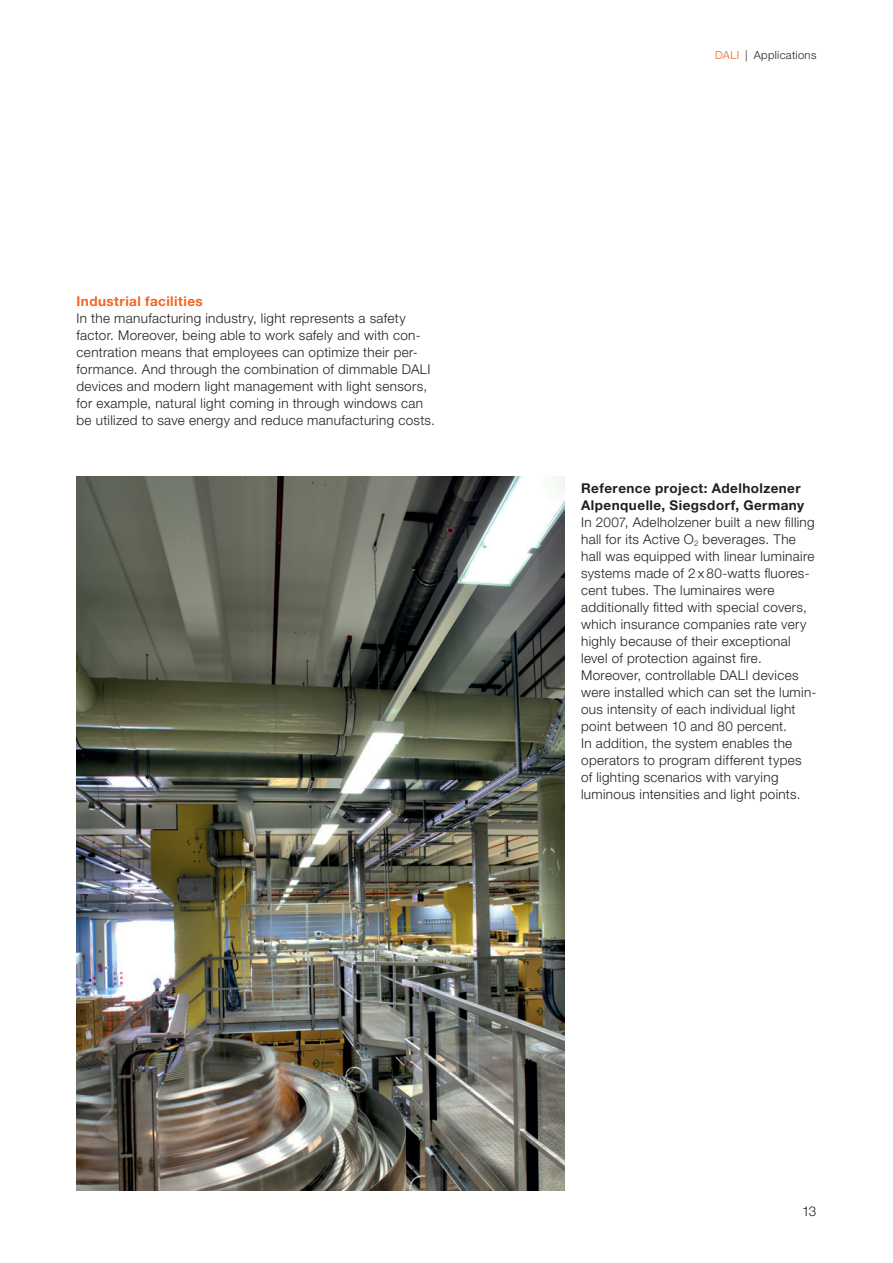
<style>
.page{position:relative;width:893px;height:1263px;background:#fff}
.page>*{position:absolute;margin:0;border:0;box-sizing:border-box;transform-origin:0 0}
.t1{font:300 13.5px/17px "Helvetica Neue LT Pro";letter-spacing:.025em;color:#231f20}
.t2{font:700 13.5px/17px "Helvetica Neue LT Pro";letter-spacing:.035em;color:#231f20}
.t3{font:700 13.5px "Helvetica Neue LT Pro";letter-spacing:.035em;color:#f36421}
.t4{font:300 11.25px "Helvetica Neue LT Pro";letter-spacing:.03em;color:#231f20}
.s1{color:#f36421}
</style>
<div class="page">
<img style="left:77px;top:476px;width:487px;height:715px">
<p class="t3" style="left:77px;top:296px;width:128px">Industrial facilities</p>
<p class="t1" style="left:77px;top:311px;width:360px">In the manufacturing industry, light represents a safety factor. Moreover, being able to work safely and with con&shy;centration means that employees can optimize their per&shy;formance. And through the combination of dimmable DALI devices and modern light management with light sensors, for example, natural light coming in through windows can be utilized to save energy and reduce manufacturing costs.</p>
<p class="t4" style="left:715px;top:51px;width:103px"><span class="s1">DALI</span> | Applications</p>
<p class="t2" style="left:581px;top:481px;width:225px">Reference project: Adelholzener<br>Alpenquelle, Siegsdorf, Germany</p>
<p class="t1" style="left:581px;top:515px;width:237px">In 2007, Adelholzener built a new filling hall for its Active O<sub>2</sub> beverages. The hall was equipped with linear luminaire systems made of 2 x 80-watts fluores&shy;cent tubes. The luminaires were additionally fitted with special covers, which insurance companies rate very highly because of their exceptional level of protection against fire.<br>Moreover, controllable DALI devices were installed which can set the lumin&shy;ous intensity of each individual light point between 10 and 80 percent.<br>In addition, the system enables the operators to program different types<br>of lighting scenarios with varying luminous intensities and light points.</p>
<p class="t1" style="left:802px;top:1204px;width:16px">13</p>
</div>
